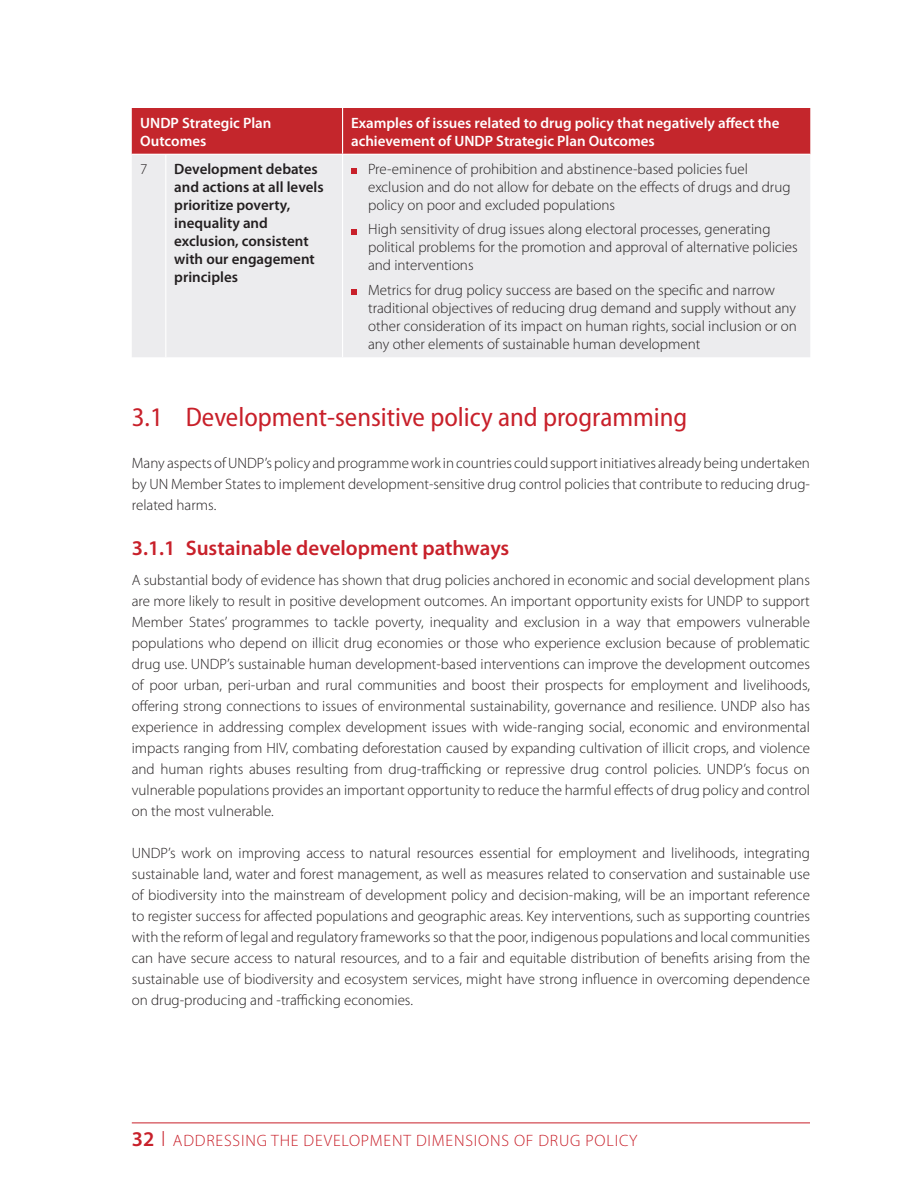
<style>
.page{position:relative;width:918px;height:1188px;background:#fff}
.page>*{position:absolute;margin:0;border:0;box-sizing:border-box;transform-origin:0 0}
.t1{font:semi-condensed 27px "Myriad Pro";color:#c8202a}
.t2{font:600 21px "Myriad Pro";color:#c8202a}
.t3{font:300 16.5px "Myriad Pro";letter-spacing:.05em;color:#c8202a}
.t4{font:300 15px/21px "Myriad Pro";color:#231f20}
.t5{font:600 15px/18px "Myriad Pro";color:#fff}
.t6{font:600 15px/18px "Myriad Pro";color:#231f20}
.s1{font-weight:600;font-size:21px}
.s2{font-size:21px}
</style>
<div class="page">
<hr style="left:132px;top:1123px;width:678px;height:1px;background:#c8202a">
<div style="left:132px;top:108px;width:678px;height:46px;background:#c4262c"></div>
<div style="left:132px;top:155px;width:678px;height:202px;background:#ececee"></div>
<hr style="left:342px;top:108px;width:1px;height:46px;background:#fff">
<hr style="left:165px;top:155px;width:1px;height:202px;background:#fff">
<hr style="left:342px;top:155px;width:1px;height:202px;background:#fff">
<svg style="left:351px;top:169px;width:5px;height:5px"></svg>
<svg style="left:351px;top:229px;width:5px;height:5px"></svg>
<svg style="left:351px;top:290px;width:5px;height:5px"></svg>
<p class="t5" style="left:140px;top:115px;width:133px">UNDP Strategic Plan<br>Outcomes</p>
<p class="t5" style="left:351px;top:115px;width:430px">Examples of issues related to drug policy that negatively affect the achievement of UNDP Strategic Plan Outcomes</p>
<p class="t4" style="left:140px;top:160px;width:9px">7</p>
<p class="t6" style="left:174px;top:161px;width:151px">Development debates and actions at all levels prioritize poverty, inequality and exclusion, consistent with our engagement principles</p>
<p class="t4" style="left:368px;top:161px;width:424px;line-height:18px">Pre-eminence of prohibition and abstinence-based policies fuel exclusion and do not allow for debate on the effects of drugs and drug policy on poor and excluded populations</p>
<p class="t4" style="left:368px;top:222px;width:431px;line-height:18px">High sensitivity of drug issues along electoral processes, generating political problems for the promotion and approval of alternative policies and interventions</p>
<p class="t4" style="left:368px;top:282px;width:430px;line-height:18px">Metrics for drug policy success are based on the specific and narrow traditional objectives of reducing drug demand and supply without any other consideration of its impact on human rights, social inclusion or on any other elements of sustainable human development</p>
<h1 class="t1" style="left:132px;top:407px;width:557px">3.1 Development-sensitive policy and programming</h1>
<p class="t4" style="left:132px;top:454px;width:680px;text-align:justify">Many aspects of UNDP’s policy and programme work in countries could support initiatives already being undertaken by UN Member States to implement development-sensitive drug control policies that contribute to reducing drug&shy;related harms.</p>
<h2 class="t2" style="left:132px;top:540px;width:379px">3.1.1 Sustainable development pathways</h2>
<p class="t4" style="left:132px;top:570px;width:680px;text-align:justify">A substantial body of evidence has shown that drug policies anchored in economic and social development plans are more likely to result in positive development outcomes. An important opportunity exists for UNDP to support Member States’ programmes to tackle poverty, inequality and exclusion in a way that empowers vulnerable populations who depend on illicit drug economies or those who experience exclusion because of problematic drug use. UNDP’s sustainable human development-based interventions can improve the development outcomes of poor urban, peri-urban and rural communities and boost their prospects for employment and livelihoods, offering strong connections to issues of environmental sustainability, governance and resilience. UNDP also has experience in addressing complex development issues with wide-ranging social, economic and environmental impacts ranging from HIV, combating deforestation caused by expanding cultivation of illicit crops, and violence and human rights abuses resulting from drug-trafficking or repressive drug control policies. UNDP’s focus on vulnerable populations provides an important opportunity to reduce the harmful effects of drug policy and control on the most vulnerable.</p>
<p class="t4" style="left:132px;top:843px;width:680px;text-align:justify">UNDP’s work on improving access to natural resources essential for employment and livelihoods, integrating sustainable land, water and forest management, as well as measures related to conservation and sustainable use of biodiversity into the mainstream of development policy and decision-making, will be an important reference to register success for affected populations and geographic areas. Key interventions, such as supporting countries with the reform of legal and regulatory frameworks so that the poor, indigenous populations and local communities can have secure access to natural resources, and to a fair and equitable distribution of benefits arising from the sustainable use of biodiversity and ecosystem services, might have strong influence in overcoming dependence on drug-producing and -trafficking economies.</p>
<p class="t3" style="left:132px;top:1134px;width:507px"><span class="s1">32</span> <span class="s2">l</span> ADDRESSING THE DEVELOPMENT DIMENSIONS OF DRUG POLICY</p>
</div>
